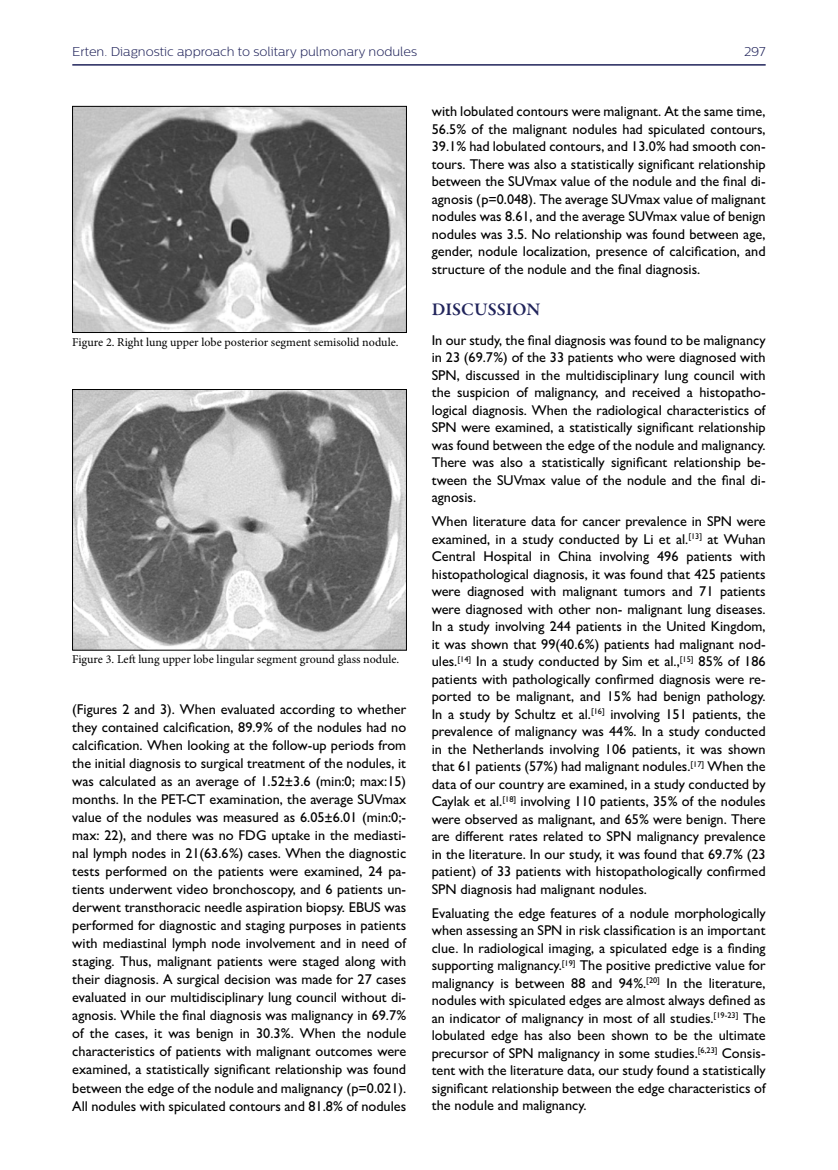
<style>
.page{position:relative;width:838px;height:1170px;background:#fff}
.page>*{position:absolute;margin:0;border:0;box-sizing:border-box;transform-origin:0 0}
.t1{font:600 18px "Garamond Premr Pro";color:#21245b}
.t2{font:500 14.25px/17.5px "Gill Sans MT Pro";color:#000;text-align:justify}
.t3{font:300 12.75px "Centrale Sans";color:#21245b}
.t4{font:12px "Minion Pro";color:#000}
</style>
<div class="page">
<hr style="left:72px;top:64px;width:693px;height:2px;background:#21245b">
<img style="left:74px;top:108px;width:331px;height:223px">
<div style="left:72px;top:106px;width:335px;height:227px;border:1px solid #000"></div>
<img style="left:74px;top:391px;width:331px;height:257px">
<div style="left:72px;top:389px;width:335px;height:261px;border:1px solid #000"></div>
<p class="t3" style="left:72px;top:45px;width:346px">Erten. Diagnostic approach to solitary pulmonary nodules</p>
<p class="t3" style="left:744px;top:45px;width:23px">297</p>
<p class="t4" style="left:72px;top:333px;width:328px">Figure 2. Right lung upper lobe posterior segment semisolid nodule.</p>
<p class="t4" style="left:72px;top:651px;width:329px">Figure 3. Left lung upper lobe lingular segment ground glass nodule.</p>
<p class="t2" style="left:72px;top:699px;width:335px;line-height:18px">(Figures 2 and 3). When evaluated according to whether they contained calcification, 89.9% of the nodules had no calcification. When looking at the follow-up periods from the initial diagnosis to surgical treatment of the nodules, it was calculated as an average of 1.52±3.6 (min:0; max:15) months. In the PET-CT examination, the average SUVmax value of the nodules was measured as 6.05±6.01 (min:0;- max: 22), and there was no FDG uptake in the mediasti&shy;nal lymph nodes in 21(63.6%) cases. When the diagnostic tests performed on the patients were examined, 24 pa&shy;tients underwent video bronchoscopy, and 6 patients un&shy;derwent transthoracic needle aspiration biopsy. EBUS was performed for diagnostic and staging purposes in patients with mediastinal lymph node involvement and in need of staging. Thus, malignant patients were staged along with their diagnosis. A surgical decision was made for 27 cases evaluated in our multidisciplinary lung council without di&shy;agnosis. While the final diagnosis was malignancy in 69.7% of the cases, it was benign in 30.3%. When the nodule characteristics of patients with malignant outcomes were examined, a statistically significant relationship was found between the edge of the nodule and malignancy (p=0.021).<br>All nodules with spiculated contours and 81.8% of nodules</p>
<p class="t2" style="left:432px;top:102px;width:335px">with lobulated contours were malignant. At the same time, 56.5% of the malignant nodules had spiculated contours, 39.1% had lobulated contours, and 13.0% had smooth con&shy;tours. There was also a statistically significant relationship between the SUVmax value of the nodule and the final di&shy;agnosis (p=0.048). The average SUVmax value of malignant nodules was 8.61, and the average SUVmax value of benign nodules was 3.5. No relationship was found between age, gender, nodule localization, presence of calcification, and structure of the nodule and the final diagnosis.</p>
<p class="t1" style="left:432px;top:298px;width:110px">DISCUSSION</p>
<p class="t2" style="left:432px;top:331px;width:335px">In our study, the final diagnosis was found to be malignancy in 23 (69.7%) of the 33 patients who were diagnosed with SPN, discussed in the multidisciplinary lung council with the suspicion of malignancy, and received a histopatho&shy;logical diagnosis. When the radiological characteristics of SPN were examined, a statistically significant relationship was found between the edge of the nodule and malignancy.<br>There was also a statistically significant relationship be&shy;tween the SUVmax value of the nodule and the final di&shy;agnosis.</p>
<p class="t2" style="left:432px;top:512px;width:335px">When literature data for cancer prevalence in SPN were examined, in a study conducted by Li et al.<sup>[13]</sup> at Wuhan Central Hospital in China involving 496 patients with histopathological diagnosis, it was found that 425 patients were diagnosed with malignant tumors and 71 patients were diagnosed with other non- malignant lung diseases.<br>In a study involving 244 patients in the United Kingdom, it was shown that 99(40.6%) patients had malignant nod&shy;ules.<sup>[14]</sup> In a study conducted by Sim et al.,<sup>[15]</sup> 85% of 186 patients with pathologically confirmed diagnosis were re&shy;ported to be malignant, and 15% had benign pathology.<br>In a study by Schultz et al.<sup>[16]</sup> involving 151 patients, the prevalence of malignancy was 44%. In a study conducted in the Netherlands involving 106 patients, it was shown that 61 patients (57%) had malignant nodules.<sup>[17]</sup> When the data of our country are examined, in a study conducted by Caylak et al.<sup>[18]</sup> involving 110 patients, 35% of the nodules were observed as malignant, and 65% were benign. There are different rates related to SPN malignancy prevalence in the literature. In our study, it was found that 69.7% (23 patient) of 33 patients with histopathologically confirmed SPN diagnosis had malignant nodules.</p>
<p class="t2" style="left:432px;top:904px;width:335px">Evaluating the edge features of a nodule morphologically when assessing an SPN in risk classification is an important clue. In radiological imaging, a spiculated edge is a finding supporting malignancy.<sup>[19]</sup> The positive predictive value for malignancy is between 88 and 94%.<sup>[20]</sup> In the literature, nodules with spiculated edges are almost always defined as an indicator of malignancy in most of all studies.<sup>[19-23]</sup> The lobulated edge has also been shown to be the ultimate precursor of SPN malignancy in some studies.<sup>[6,23]</sup> Consis&shy;tent with the literature data, our study found a statistically significant relationship between the edge characteristics of the nodule and malignancy.</p>
</div>
